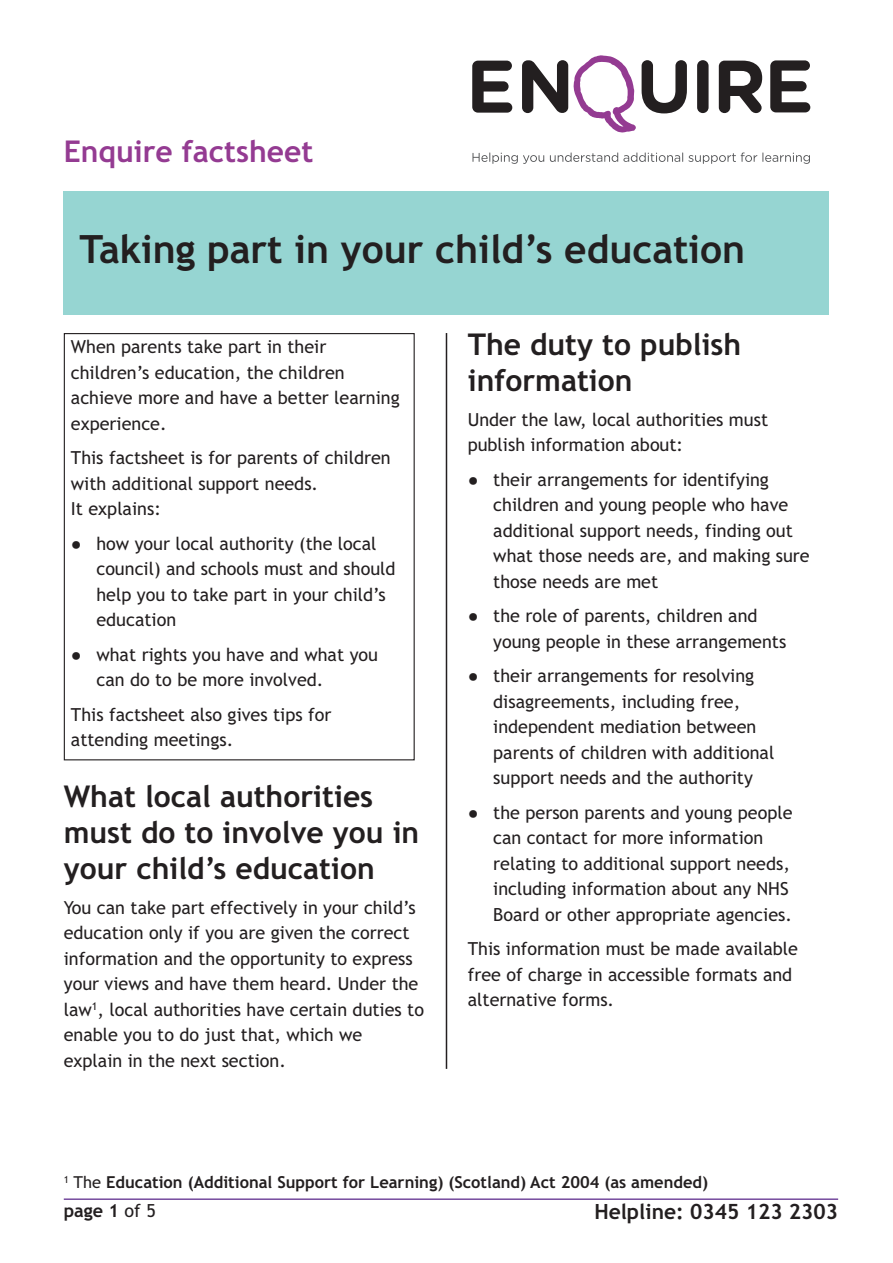
<style>
.page{position:relative;width:893px;height:1263px;background:#fff}
.page>*{position:absolute;margin:0;border:0;box-sizing:border-box;transform-origin:0 0}
.t1{font:700 39px "Trebuchet MS";color:#231f20}
.t2{font:700 30px/36px "Trebuchet MS";color:#231f20}
.t3{font:700 30px "Trebuchet MS";color:#943b92}
.t4{font:700 21px "Trebuchet MS";color:#231f20}
.t5{font:18px/25.5px "Trebuchet MS";color:#231f20}
.t6{font:700 18px "Trebuchet MS";color:#231f20}
.t7{font:700 16.5px "Trebuchet MS";color:#231f20}
.s1{font-weight:400}
</style>
<div class="page">
<svg style="left:472px;top:61px;width:40px;height:52px"></svg>
<svg style="left:719px;top:61px;width:43px;height:52px"></svg>
<div style="left:697px;top:60px;width:12px;height:53px;background:#231f20;border-radius:6px"></div>
<svg style="left:522px;top:55px;width:165px;height:78px"></svg>
<svg style="left:770px;top:60px;width:40px;height:52px"></svg>
<svg style="left:472px;top:152px;width:72px;height:12px"></svg>
<svg style="left:550px;top:152px;width:260px;height:12px"></svg>
<div style="left:64px;top:191px;width:765px;height:124px;background:#96d5d2"></div>
<hr style="left:446px;top:333px;width:1px;height:736px;background:#231f20">
<hr style="left:64px;top:1198px;width:774px;height:2px;background:#764b9e">
<div style="left:64px;top:333px;width:351px;height:427px;border:1px solid #231f20"></div>
<h2 class="t3" style="left:64px;top:134px;width:251px">Enquire factsheet</h2>
<h1 class="t1" style="left:79px;top:227px;width:667px">Taking part in your child’s education</h1>
<p class="t5" style="left:71px;top:334px;width:330px">When parents take part in their children’s education, the children achieve more and have a better learning experience.</p>
<p class="t5" style="left:71px;top:445px;width:321px">This factsheet is for parents of children with additional support needs.<br>It explains:</p>
<p class="t5" style="left:96px;top:531px;width:301px;text-indent:-26px">● how your local authority (the local council) and schools must and should help you to take part in your child’s education</p>
<p class="t5" style="left:96px;top:642px;width:283px;text-indent:-26px">● what rights you have and what you can do to be more involved.</p>
<p class="t5" style="left:71px;top:702px;width:262px">This factsheet also gives tips for attending meetings.</p>
<h2 class="t2" style="left:64px;top:779px;width:357px">What local authorities must do to involve you in your child’s education</h2>
<p class="t5" style="left:64px;top:895px;width:362px">You can take part effectively in your child’s education only if you are given the correct information and the opportunity to express your views and have them heard. Under the law<sup>1</sup>, local authorities have certain duties to enable you to do just that, which we explain in the next section.</p>
<h2 class="t2" style="left:468px;top:327px;width:275px">The duty to publish information</h2>
<p class="t5" style="left:468px;top:407px;width:302px">Under the law, local authorities must publish information about:</p>
<p class="t5" style="left:493px;top:467px;width:318px;text-indent:-26px">● their arrangements for identifying children and young people who have additional support needs, finding out what those needs are, and making sure those needs are met</p>
<p class="t5" style="left:493px;top:603px;width:295px;text-indent:-26px">● the role of parents, children and young people in these arrangements</p>
<p class="t5" style="left:493px;top:663px;width:283px;text-indent:-26px">● their arrangements for resolving disagreements, including free, independent mediation between parents of children with additional support needs and the authority</p>
<p class="t5" style="left:493px;top:800px;width:301px;text-indent:-26px">● the person parents and young people can contact for more information relating to additional support needs, including information about any NHS Board or other appropriate agencies.</p>
<p class="t5" style="left:468px;top:936px;width:332px">This information must be made available free of charge in accessible formats and alternative forms.</p>
<p class="t7" style="left:64px;top:1173px;width:646px"><sup>1</sup> <span class="s1">The</span> Education (Additional Support for Learning) (Scotland) Act 2004 (as amended)</p>
<p class="t6" style="left:64px;top:1200px;width:94px">page 1 <span class="s1">of 5</span></p>
<p class="t4" style="left:594px;top:1200px;width:245px">Helpline: 0345 123 2303</p>
</div>
